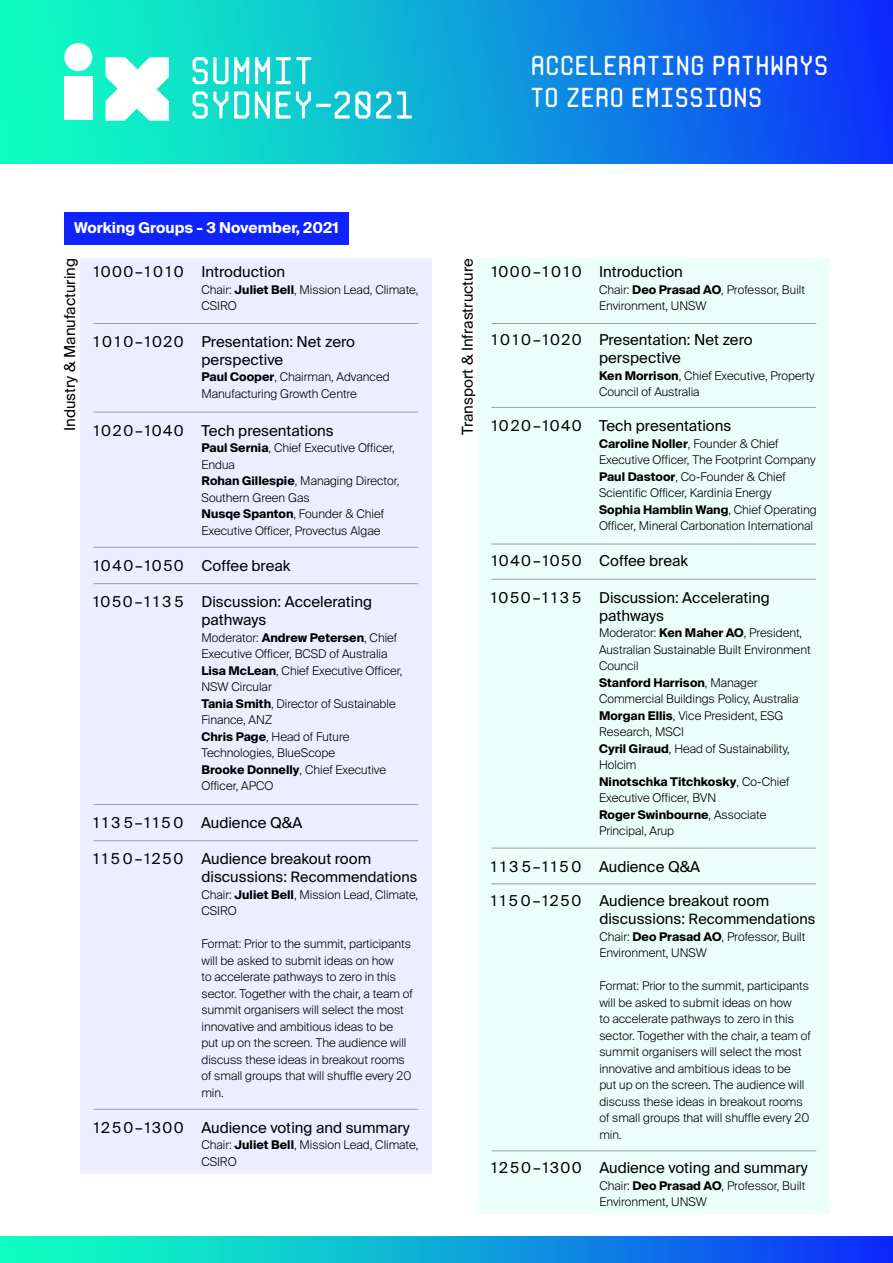
<style>
.page{position:relative;width:893px;height:1263px;background:#fff}
.page>*{position:absolute;margin:0;border:0;box-sizing:border-box;transform-origin:0 0}
.t1{font:27.3px/31.8px "Monorama";color:#fff}
.t2{font:15px/18px "Suisse Intl";color:#000}
.t3{font:15px "Suisse Intl";letter-spacing:.165em;color:#000}
.t4{font:700 15px "Suisse Intl";color:#fff}
.t5{font:15px "Suisse Intl";letter-spacing:.105em;color:#000}
.t6{font:15px "Suisse Intl";letter-spacing:.15em;color:#000}
.t7{font:15px "Suisse Intl";letter-spacing:.135em;color:#000}
.t8{font:15px "Suisse Intl";letter-spacing:.12em;color:#000}
.t9{font:14.4px "Suisse Intl";color:#000}
.t10{font:300 12px/16.5px "Suisse Intl";color:#000}
.s1{font-weight:700}
.s2{font-size:15px}
</style>
<div class="page">
<div style="left:478px;top:258px;width:351px;height:956px;background:#ecfefa"></div>
<div style="left:80px;top:258px;width:352px;height:916px;background:#ecedff"></div>
<div style="left:64px;top:212px;width:285px;height:33px;background:#0e23ff"></div>
<div style="left:0;top:0;width:893px;height:164px;background:linear-gradient(to right,#0fffbd,#0d36f9)"></div>
<div style="left:64px;top:77px;width:28px;height:43px;background:#fff"></div>
<svg style="left:105px;top:57px;width:64px;height:64px"></svg>
<div style="left:64px;top:43px;width:28px;height:28px;background:#fff;border-radius:50%"></div>
<svg style="left:193px;top:91px;width:219px;height:28px"></svg>
<svg style="left:193px;top:57px;width:118px;height:27px"></svg>
<div style="left:0;top:1236px;width:893px;height:27px;background:linear-gradient(to right,#0effbb,#0e33fb)"></div>
<hr style="left:94px;top:323px;width:324px;height:1px;background:#9e9e9e">
<hr style="left:93px;top:547px;width:325px;height:1px;background:#9e9e9e">
<hr style="left:93px;top:412px;width:325px;height:1px;background:#9e9e9e">
<hr style="left:93px;top:583px;width:325px;height:1px;background:#9e9e9e">
<hr style="left:94px;top:804px;width:324px;height:1px;background:#9e9e9e">
<hr style="left:93px;top:840px;width:325px;height:1px;background:#9e9e9e">
<hr style="left:94px;top:1109px;width:324px;height:1px;background:#9e9e9e">
<hr style="left:491px;top:323px;width:325px;height:1px;background:#9e9e9e">
<hr style="left:491px;top:544px;width:325px;height:1px;background:#9e9e9e">
<hr style="left:491px;top:407px;width:325px;height:1px;background:#9e9e9e">
<hr style="left:491px;top:579px;width:325px;height:1px;background:#9e9e9e">
<hr style="left:491px;top:848px;width:325px;height:1px;background:#9e9e9e">
<hr style="left:491px;top:883px;width:325px;height:1px;background:#9e9e9e">
<hr style="left:491px;top:1150px;width:325px;height:1px;background:#9e9e9e">
<h1 class="t1" style="left:530px;top:49px;width:300px">ACCELERATING PATHWAYS<br>TO ZERO EMISSIONS</h1>
<p class="t4" style="left:74px;top:219px;width:266px">Working Groups - 3 November, 2021</p>
<p class="t2" style="left:61px;top:431px;width:174px;rotate:-90deg">Industry &amp; Manufacturing</p>
<p class="t7" style="left:94px;top:263px;width:92px">1000–1010</p>
<p class="t6" style="left:94px;top:333px;width:92px">1010–1020</p>
<p class="t5" style="left:94px;top:422px;width:92px">1020–1040</p>
<p class="t2" style="left:201px;top:263px;width:85px">Introduction</p>
<p class="t10" style="left:201px;top:281px;width:218px">Chair: <span class="s1">Juliet Bell</span>, Mission Lead, Climate,<br>CSIRO</p>
<p class="t2" style="left:201px;top:333px;width:155px">Presentation: Net zero perspective</p>
<p class="t10" style="left:201px;top:369px;width:190px"><span class="s1">Paul Cooper</span>, Chairman, Advanced<br>Manufacturing Growth Centre</p>
<p class="t2" style="left:201px;top:421px;width:134px">Tech presentations</p>
<p class="t10" style="left:201px;top:440px;width:199px"><span class="s1">Paul Sernia</span>, Chief Executive Officer,<br>Endua<br><span class="s1">Rohan Gillespie</span>, Managing Director,<br>Southern Green Gas<br><span class="s1">Nusqe Spanton</span>, Founder &amp; Chief<br>Executive Officer, Provectus Algae</p>
<p class="t2" style="left:94px;top:557px;width:198px">1040–1050 Coffee break</p>
<p class="t2" style="left:201px;top:593px;width:172px">Discussion: Accelerating pathways</p>
<p class="t10" style="left:201px;top:629px;width:203px">Moderator: <span class="s1">Andrew Petersen</span>, Chief<br>Executive Officer, BCSD of Australia<br><span class="s1">Lisa McLean</span>, Chief Executive Officer,<br>NSW Circular<br><span class="s1">Tania Smith</span>, Director of Sustainable<br>Finance, ANZ<br><span class="s1">Chris Page</span>, Head of Future<br>Technologies, BlueScope<br><span class="s1">Brooke Donnelly</span>, Chief Executive<br>Officer, APCO</p>
<p class="t3" style="left:93px;top:593px;width:92px">1050–1135</p>
<p class="t2" style="left:93px;top:814px;width:210px">1 1 3 5–1150 Audience Q&amp;A</p>
<p class="t2" style="left:201px;top:850px;width:171px">Audience breakout room</p>
<p class="t9" style="left:201px;top:869px;width:217px"><span class="s2">discussions:</span> Recommendations</p>
<p class="t10" style="left:201px;top:886px;width:218px">Chair: <span class="s1">Juliet Bell</span>, Mission Lead, Climate,<br>CSIRO</p>
<p class="t10" style="left:201px;top:936px;width:213px">Format: Prior to the summit, participants will be asked to submit ideas on how<br>to accelerate pathways to zero in this sector. Together with the chair, a team of summit organisers will select the most innovative and ambitious ideas to be put up on the screen. The audience will discuss these ideas in breakout rooms of small groups that will shuffle every 20 min.</p>
<p class="t3" style="left:93px;top:850px;width:92px">1150–1250</p>
<p class="t8" style="left:94px;top:1119px;width:92px">1250–1300</p>
<p class="t2" style="left:201px;top:1118px;width:210px">Audience voting and summary</p>
<p class="t10" style="left:201px;top:1137px;width:218px">Chair: <span class="s1">Juliet Bell</span>, Mission Lead, Climate,<br>CSIRO</p>
<p class="t2" style="left:459px;top:435px;width:178px;rotate:-90deg">Transport &amp; Infrastructure</p>
<p class="t7" style="left:492px;top:263px;width:92px">1000–1010</p>
<p class="t6" style="left:492px;top:331px;width:92px">1010–1020</p>
<p class="t5" style="left:492px;top:417px;width:92px">1020–1040</p>
<p class="t2" style="left:599px;top:263px;width:85px">Introduction</p>
<p class="t10" style="left:599px;top:281px;width:207px">Chair: <span class="s1">Deo Prasad AO</span>, Professor, Built<br>Environment, UNSW</p>
<p class="t2" style="left:599px;top:331px;width:155px">Presentation: Net zero perspective</p>
<p class="t10" style="left:599px;top:368px;width:217px"><span class="s1">Ken Morrison</span>, Chief Executive, Property<br>Council of Australia</p>
<p class="t2" style="left:599px;top:417px;width:134px">Tech presentations</p>
<p class="t10" style="left:599px;top:435px;width:219px"><span class="s1">Caroline Noller</span>, Founder &amp; Chief Executive Officer, The Footprint Company <span class="s1">Paul Dastoor</span>, Co-Founder &amp; Chief Scientific Officer, Kardinia Energy<br><span class="s1">Sophia Hamblin Wang</span>, Chief Operating Officer, Mineral Carbonation International</p>
<p class="t2" style="left:492px;top:552px;width:198px">1040–1050 Coffee break</p>
<p class="t2" style="left:599px;top:588px;width:172px">Discussion: Accelerating pathways</p>
<p class="t10" style="left:599px;top:625px;width:213px">Moderator: <span class="s1">Ken Maher AO</span>, President,<br>Australian Sustainable Built Environment<br>Council<br><span class="s1">Stanford Harrison</span>, Manager<br>Commercial Buildings Policy, Australia<br><span class="s1">Morgan Ellis</span>, Vice President, ESG<br>Research, MSCI<br><span class="s1">Cyril Giraud</span>, Head of Sustainability,<br>Holcim<br><span class="s1">Ninotschka Titchkosky</span>, Co-Chief<br>Executive Officer, BVN<br><span class="s1">Roger Swinbourne</span>, Associate<br>Principal, Arup</p>
<p class="t3" style="left:491px;top:589px;width:92px">1050–1135</p>
<p class="t2" style="left:491px;top:857px;width:210px">1 1 3 5–1150 Audience Q&amp;A</p>
<p class="t2" style="left:599px;top:892px;width:171px">Audience breakout room</p>
<p class="t9" style="left:599px;top:911px;width:217px"><span class="s2">discussions:</span> Recommendations</p>
<p class="t10" style="left:599px;top:928px;width:207px">Chair: <span class="s1">Deo Prasad AO</span>, Professor, Built<br>Environment, UNSW</p>
<p class="t10" style="left:599px;top:978px;width:213px">Format: Prior to the summit, participants will be asked to submit ideas on how<br>to accelerate pathways to zero in this sector. Together with the chair, a team of summit organisers will select the most innovative and ambitious ideas to be put up on the screen. The audience will discuss these ideas in breakout rooms of small groups that will shuffle every 20 min.</p>
<p class="t3" style="left:491px;top:892px;width:92px">1150–1250</p>
<p class="t8" style="left:492px;top:1159px;width:92px">1250–1300</p>
<p class="t2" style="left:599px;top:1159px;width:210px">Audience voting and summary</p>
<p class="t10" style="left:599px;top:1177px;width:207px">Chair: <span class="s1">Deo Prasad AO</span>, Professor, Built<br>Environment, UNSW</p>
</div>
